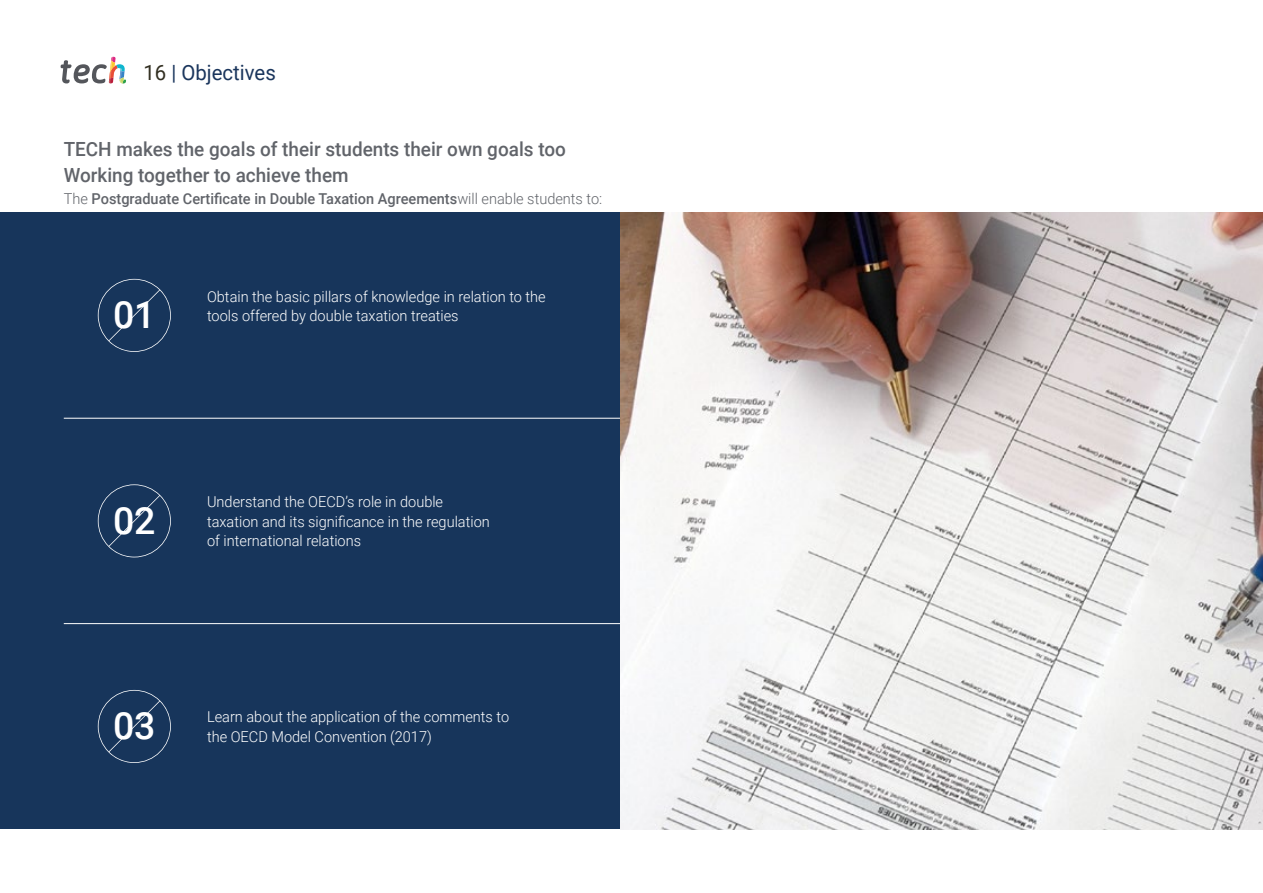
<style>
.page{position:relative;width:1263px;height:893px;background:#fff}
.page>*{position:absolute;margin:0;border:0;box-sizing:border-box;transform-origin:0 0}
.t1{font:500 37.5px "Roboto";color:#fff}
.t2{font:21px "Roboto";color:#1a355c}
.t3{font:500 19.5px/25.5px "Roboto";color:#61646a}
.t4{font:300 15px/19.5px "Roboto";color:#fff}
.t5{font:500 15px "Roboto";color:#61646a}
.s1{color:#312e20}
.s2{font-weight:300}
</style>
<div class="page">
<div style="left:0;top:213px;width:621px;height:616px;background:#17355b"></div>
<svg style="left:98px;top:279px;width:73px;height:73px"></svg>
<svg style="left:98px;top:690px;width:73px;height:73px"></svg>
<svg style="left:98px;top:484px;width:73px;height:73px"></svg>
<hr style="left:64px;top:418px;width:1199px;height:1px;background:#fff">
<hr style="left:64px;top:623px;width:1199px;height:1px;background:#fff">
<img style="left:621px;top:213px;width:642px;height:616px">
<svg style="left:61px;top:57px;width:65px;height:27px"></svg>
<h2 class="t2" style="left:144px;top:57px;width:134px"><span class="s1">16</span> | Objectives</h2>
<h3 class="t3" style="left:64px;top:136px;width:504px">TECH makes the goals of their students their own goals too<br>Working together to achieve them</h3>
<p class="t5" style="left:64px;top:188px;width:540px"><span class="s2">The</span> Postgraduate Certificate in Double Taxation Agreements<span class="s2">will enable students to:</span></p>
<p class="t4" style="left:207px;top:286px;width:340px">Obtain the basic pillars of knowledge in relation to the</p>
<h1 class="t1" style="left:113px;top:288px;width:44px">01</h1>
<p class="t4" style="left:207px;top:305px;width:253px">tools offered by double taxation treaties</p>
<h1 class="t1" style="left:113px;top:494px;width:44px">02</h1>
<p class="t4" style="left:207px;top:491px;width:284px">Understand the OECD’s role in double taxation and its significance in the regulation of international relations</p>
<h1 class="t1" style="left:113px;top:699px;width:44px">03</h1>
<p class="t4" style="left:207px;top:707px;width:304px">Learn about the application of the comments to the OECD Model Convention (2017)</p>
</div>
